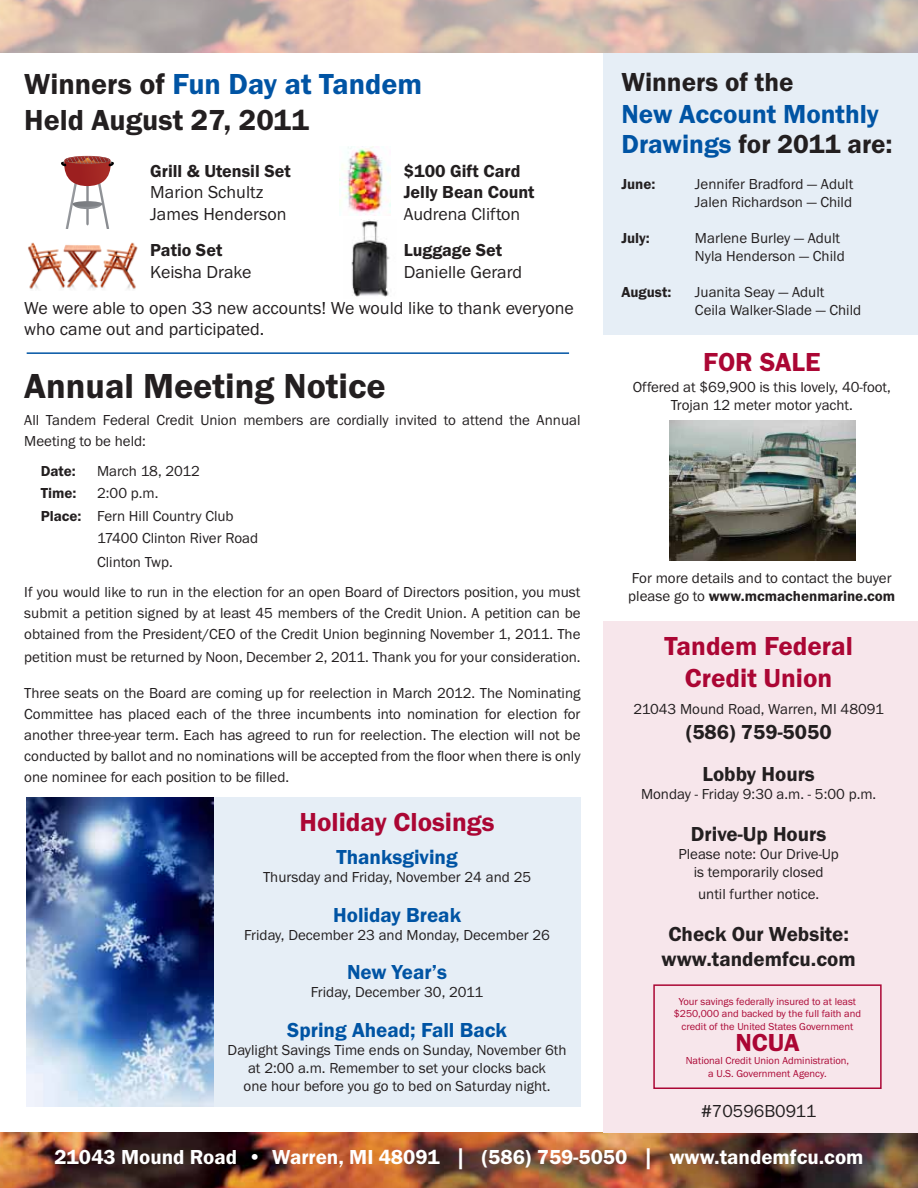
<style>
.page{position:relative;width:918px;height:1188px;background:#fff}
.page>*{position:absolute;margin:0;border:0;box-sizing:border-box;transform-origin:0 0}
.t1{font:600 36px "Franklin Gothic EF";color:#231f20}
.t2{font:600 30px/36px "Franklin Gothic EF";color:#231f20}
.t3{font:600 27px/32.4px "Franklin Gothic EF";color:#ab0634;text-align:center}
.t4{font:600 27px/30px "Franklin Gothic EF";color:#0054a4}
.t5{font:600 27px "Franklin Gothic EF";color:#231f20}
.t6{font:600 25.5px "Franklin Gothic EF";color:#ab0634}
.t7{font:600 21px/42px "Franklin Gothic EF";color:#231f20;text-align:center}
.t8{font:600 21px "Franklin Gothic EF";color:#fff}
.t9{font:600 21px "Franklin Gothic EF";color:#0054a4}
.t10{font:18px/36px "Franklin Gothic EF";color:#231f20}
.t11{font:600 18px "Franklin Gothic EF";color:#231f20}
.t12{font:15px/18px "Franklin Gothic EF";color:#231f20}
.t13{font:600 15px "Franklin Gothic EF";color:#231f20}
.t14{font:10.5px/12.6px "Franklin Gothic EF";color:#ab0634;text-align:center}
.s1{color:#0054a4}
.s2{font-weight:600}
.s3{color:#231f20}
</style>
<div class="page">
<img style="left:0;top:1133px;width:918px;height:55px">
<div style="left:603px;top:621px;width:315px;height:512px;background:#f7e6eb"></div>
<div style="left:214px;top:797px;width:367px;height:310px;background:#e6eef6"></div>
<img style="left:27px;top:797px;width:187px;height:310px">
<div style="left:653px;top:984px;width:229px;height:105px;border:2px solid #ab0634"></div>
<hr style="left:27px;top:352px;width:542px;height:2px;background:#0054a4">
<img style="left:669px;top:420px;width:186px;height:140px">
<div style="left:603px;top:53px;width:315px;height:281px;background:#e6eef6"></div>
<img style="left:28px;top:242px;width:110px;height:48px">
<img style="left:351px;top:220px;width:39px;height:77px">
<svg style="left:61px;top:156px;width:53px;height:73px"></svg>
<img style="left:339px;top:147px;width:51px;height:68px">
<h2 class="t2" style="left:24px;top:66px;width:400px">Winners of <span class="s1">Fun Day at Tandem<br></span>Held August 27, 2011</h2>
<p class="t11" style="left:150px;top:161px;width:142px">Grill &amp; Utensil Set</p>
<p class="t11" style="left:404px;top:161px;width:118px">$100 Gift Card</p>
<p class="t10" style="left:150px;top:175px;width:115px">Marion Schultz</p>
<p class="t11" style="left:404px;top:182px;width:132px">Jelly Bean Count</p>
<p class="t10" style="left:150px;top:196px;width:138px">James Henderson</p>
<p class="t10" style="left:404px;top:196px;width:118px">Audrena Clifton</p>
<p class="t11" style="left:150px;top:240px;width:74px">Patio Set</p>
<p class="t11" style="left:404px;top:240px;width:100px">Luggage Set</p>
<p class="t10" style="left:150px;top:254px;width:103px">Keisha Drake</p>
<p class="t10" style="left:24px;top:254px;width:551px;text-indent:379px">Danielle Gerard<br>We were able to open 33 new accounts! We would like to thank everyone</p>
<p class="t10" style="left:24px;top:312px;width:242px">who came out and participated.</p>
<h1 class="t1" style="left:24px;top:365px;width:363px">Annual Meeting Notice</h1>
<p class="t12" style="left:24px;top:409px;width:558px;line-height:21px">All Tandem Federal Credit Union members are cordially invited to attend the Annual<br>Meeting to be held:</p>
<p class="t13" style="left:41px;top:462px;width:37px">Date:</p>
<p class="t12" style="left:97px;top:462px;width:104px">March 18, 2012</p>
<p class="t13" style="left:41px;top:485px;width:37px">Time:</p>
<p class="t12" style="left:97px;top:484px;width:63px">2:00 p.m.</p>
<p class="t12" style="left:41px;top:507px;width:194px"><span class="s2">Place:</span> Fern Hill Country Club</p>
<p class="t12" style="left:97px;top:529px;width:162px">17400 Clinton River Road</p>
<p class="t12" style="left:24px;top:547px;width:558px;line-height:30px;text-indent:73px">Clinton Twp.<br>If you would like to run in the election for an open Board of Directors position, you must</p>
<p class="t12" style="left:24px;top:603px;width:558px;line-height:21px">submit a petition signed by at least 45 members of the Credit Union. A petition can be obtained from the President/CEO of the Credit Union beginning November 1, 2011. The</p>
<p class="t12" style="left:24px;top:648px;width:558px">petition must be returned by Noon, December 2, 2011. Thank you for your consideration.</p>
<p class="t12" style="left:24px;top:682px;width:558px;line-height:21px;text-align:justify">Three seats on the Board are coming up for reelection in March 2012. The Nominating Committee has placed each of the three incumbents into nomination for election for another three-year term. Each has agreed to run for reelection. The election will not be conducted by ballot and no nominations will be accepted from the floor when there is only one nominee for each position to be filled.</p>
<h3 class="t3" style="left:300px;top:806px;width:197px">Holiday Closings</h3>
<h3 class="t9" style="left:336px;top:845px;width:123px">Thanksgiving</h3>
<p class="t12" style="left:263px;top:868px;width:270px">Thursday and Friday, November 24 and 25</p>
<h3 class="t9" style="left:333px;top:903px;width:129px">Holiday Break</h3>
<p class="t12" style="left:244px;top:926px;width:307px">Friday, December 23 and Monday, December 26</p>
<h3 class="t9" style="left:347px;top:960px;width:102px">New Year’s</h3>
<p class="t12" style="left:311px;top:983px;width:174px">Friday, December 30, 2011</p>
<h3 class="t9" style="left:287px;top:1018px;width:221px">Spring Ahead; Fall Back</h3>
<p class="t12" style="left:228px;top:1041px;width:340px;text-align:center">Daylight Savings Time ends on Sunday, November 6th at 2:00 a.m. Remember to set your clocks back<br>one hour before you go to bed on Saturday night.</p>
<h3 class="t5" style="left:621px;top:67px;width:174px">Winners of the</h3>
<h3 class="t4" style="left:621px;top:100px;width:273px">New Account Monthly<br>Drawings <span class="s3">for 2011 are:</span></h3>
<p class="t13" style="left:621px;top:176px;width:36px">June:</p>
<p class="t12" style="left:695px;top:176px;width:160px">Jennifer Bradford — Adult<br>Jalen Richardson — Child</p>
<p class="t13" style="left:621px;top:230px;width:30px">July:</p>
<p class="t12" style="left:695px;top:230px;width:151px">Marlene Burley — Adult<br>Nyla Henderson — Child</p>
<p class="t13" style="left:621px;top:284px;width:51px">August:</p>
<p class="t12" style="left:695px;top:284px;width:168px">Juanita Seay — Adult<br>Ceila Walker-Slade — Child</p>
<h3 class="t3" style="left:703px;top:346px;width:119px">FOR SALE</h3>
<p class="t12" style="left:633px;top:378px;width:260px;text-align:center">Offered at $69,900 is this lovely, 40-foot,<br>Trojan 12 meter motor yacht.</p>
<p class="t12" style="left:628px;top:569px;width:269px">For more details and to contact the buyer please go to <span class="s2">www.mcmachenmarine.com</span></p>
<h3 class="t3" style="left:665px;top:630px;width:190px">Tandem Federal<br>Credit Union</h3>
<p class="t12" style="left:634px;top:700px;width:252px">21043 Mound Road, Warren, MI 48091</p>
<h3 class="t7" style="left:686px;top:712px;width:147px">(586) 759-5050<br>Lobby Hours</h3>
<p class="t12" style="left:641px;top:786px;width:237px">Monday - Friday 9:30 a.m. - 5:00 p.m.</p>
<h3 class="t7" style="left:691px;top:814px;width:137px">Drive-Up Hours</h3>
<p class="t12" style="left:678px;top:846px;width:162px;text-align:center">Please note: Our Drive-Up is temporarily closed</p>
<p class="t12" style="left:698px;top:885px;width:123px">until further notice.</p>
<h3 class="t7" style="left:662px;top:922px;width:196px;line-height:25.2px">Check Our Website: www.tandemfcu.com</h3>
<p class="t14" style="left:674px;top:995px;width:189px">Your savings federally insured to at least $250,000 and backed by the full faith and credit of the United States Government</p>
<h3 class="t6" style="left:735px;top:1028px;width:66px">NCUA</h3>
<p class="t14" style="left:686px;top:1054px;width:165px">National Credit Union Administration, a U.S. Government Agency.</p>
<p class="t10" style="left:701px;top:1094px;width:117px">#70596B0911</p>
<h3 class="t8" style="left:54px;top:1145px;width:811px">21043 Mound Road • Warren, MI 48091 | (586) 759-5050 | www.tandemfcu.com</h3>
</div>
